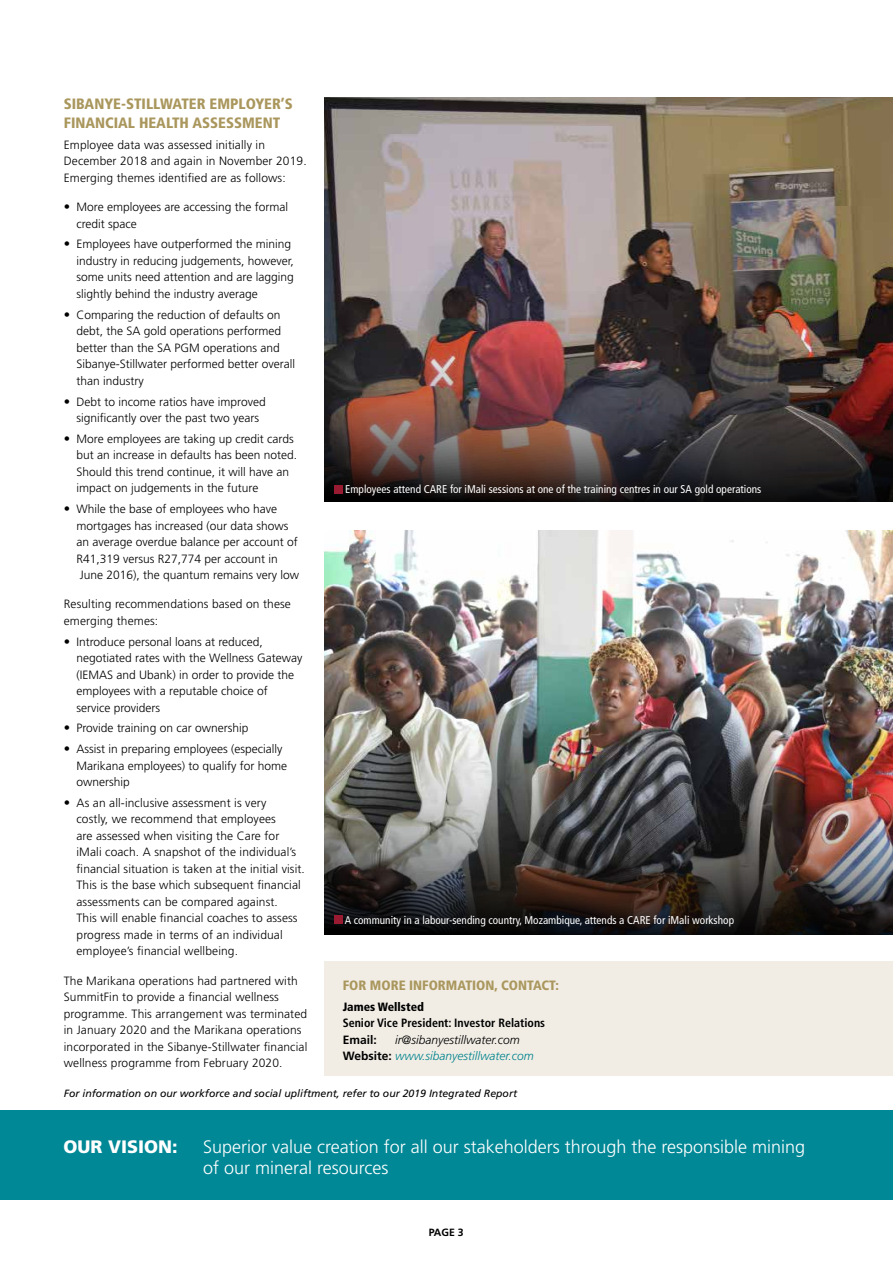
<style>
.page{position:relative;width:893px;height:1263px;background:#fff}
.page>*{position:absolute;margin:0;border:0;box-sizing:border-box;transform-origin:0 0}
.t1{font:300 18px/21px "Frutiger";color:#fff}
.t2{font:900 18px "Frutiger";color:#fff}
.t3{font:900 condensed 15px/19.5px "Frutiger";color:#aa975d}
.t4{font:900 condensed 13.5px "Frutiger";color:#aa975d}
.t5{font:300 12px/16.5px "Frutiger";color:#000}
.t6{font:italic 300 12px/16.5px "Frutiger";color:#00828d}
.t7{font:700 condensed 12px "Frutiger";color:#000}
.t8{font:900 condensed 12px "Frutiger";color:#000}
.t9{font:700 12px "Frutiger";color:#000}
.t10{font:condensed 11.25px "Frutiger";color:#fff}
.t11{font:italic 10.5px "Frutiger";color:#000}
.t12{font:700 10.5px "Frutiger";color:#000}
.s1{font-size:12.75px}
.s2{color:#000}
.s3{font-weight:700;font-style:normal;color:#000}
</style>
<div class="page">
<div style="left:325px;top:961px;width:568px;height:114px;background:#f1ede5"></div>
<img style="left:325px;top:97px;width:568px;height:194px">
<img style="left:325px;top:530px;width:568px;height:194px">
<div style="left:0;top:1111px;width:893px;height:89px;background:#008896"></div>
<img style="left:325px;top:291px;width:568px;height:211px">
<img style="left:325px;top:724px;width:568px;height:211px">
<div style="left:334px;top:485px;width:9px;height:8px;background:#981b31"></div>
<div style="left:334px;top:915px;width:9px;height:8px;background:#981b31"></div>
<p class="t3" style="left:64px;top:94px;width:231px">SIBANYE-STILLWATER EMPLOYER’S<br>FINANCIAL HEALTH ASSESSMENT</p>
<p class="t5" style="left:64px;top:137px;width:244px">Employee data was assessed initially in<br>December 2018 and again in November 2019.<br>Emerging themes identified are as follows:</p>
<p class="t5" style="left:77px;top:199px;width:213px;text-indent:-13px"><span class="s1">•</span> More employees are accessing the formal credit space</p>
<p class="t5" style="left:77px;top:236px;width:219px;text-indent:-13px"><span class="s1">•</span> Employees have outperformed the mining industry in reducing judgements, however, some units need attention and are lagging slightly behind the industry average</p>
<p class="t5" style="left:77px;top:306px;width:220px;text-indent:-13px"><span class="s1">•</span> Comparing the reduction of defaults on debt, the SA gold operations performed better than the SA PGM operations and Sibanye-Stillwater performed better overall than industry</p>
<p class="t5" style="left:64px;top:393px;width:203px;text-align:center"><span class="s1">•</span> Debt to income ratios have improved significantly over the past two years</p>
<p class="t5" style="left:77px;top:430px;width:222px;text-indent:-13px"><span class="s1">•</span> More employees are taking up credit cards but an increase in defaults has been noted.<br>Should this trend continue, it will have an impact on judgements in the future</p>
<p class="t5" style="left:77px;top:501px;width:224px;text-indent:-13px"><span class="s1">•</span> While the base of employees who have mortgages has increased (our data shows an average overdue balance per account of R41,319 versus R27,774 per account in June 2016), the quantum remains very low</p>
<p class="t5" style="left:64px;top:596px;width:229px">Resulting recommendations based on these emerging themes:</p>
<p class="t5" style="left:77px;top:633px;width:227px;text-indent:-13px"><span class="s1">•</span> Introduce personal loans at reduced, negotiated rates with the Wellness Gateway (IEMAS and Ubank) in order to provide the employees with a reputable choice of service providers</p>
<p class="t5" style="left:64px;top:720px;width:186px"><span class="s1">•</span> Provide training on car ownership</p>
<p class="t5" style="left:77px;top:741px;width:212px;text-indent:-13px"><span class="s1">•</span> Assist in preparing employees (especially<br>Marikana employees) to qualify for home ownership</p>
<p class="t5" style="left:77px;top:794px;width:230px;text-indent:-13px"><span class="s1">•</span> As an all-inclusive assessment is very<br>costly, we recommend that employees<br>are assessed when visiting the Care for iMali coach. A snapshot of the individual’s financial situation is taken at the initial visit.<br>This is the base which subsequent financial assessments can be compared against.<br>This will enable financial coaches to assess progress made in terms of an individual employee’s financial wellbeing.</p>
<p class="t5" style="left:64px;top:972px;width:245px">The Marikana operations had partnered with SummitFin to provide a financial wellness programme. This arrangement was terminated in January 2020 and the Marikana operations incorporated in the Sibanye-Stillwater financial wellness programme from February 2020.</p>
<p class="t10" style="left:345px;top:483px;width:418px">Employees attend CARE for iMali sessions at one of the training centres in our SA gold operations</p>
<p class="t10" style="left:345px;top:913px;width:391px">A community in a labour-sending country, Mozambique, attends a CARE for iMali workshop</p>
<p class="t4" style="left:343px;top:977px;width:218px">FOR MORE INFORMATION, CONTACT:</p>
<p class="t8" style="left:343px;top:999px;width:83px">James Wellsted</p>
<p class="t7" style="left:343px;top:1016px;width:204px">Senior Vice President: Investor Relations</p>
<p class="t9" style="left:343px;top:1032px;width:36px">Email:</p>
<p class="t6" style="left:343px;top:1031px;width:193px;text-indent:53px"><span class="s2">ir@sibanyestillwater.com<br></span><span class="s3">Website:</span> www.sibanyestillwater.com</p>
<p class="t11" style="left:64px;top:1087px;width:455px">For information on our workforce and social upliftment, refer to our 2019 Integrated Report</p>
<h1 class="t2" style="left:64px;top:1135px;width:116px">OUR VISION:</h1>
<h1 class="t1" style="left:203px;top:1136px;width:604px">Superior value creation for all our stakeholders through the responsible mining of our mineral resources</h1>
<p class="t12" style="left:429px;top:1226px;width:36px">PAGE 3</p>
</div>
